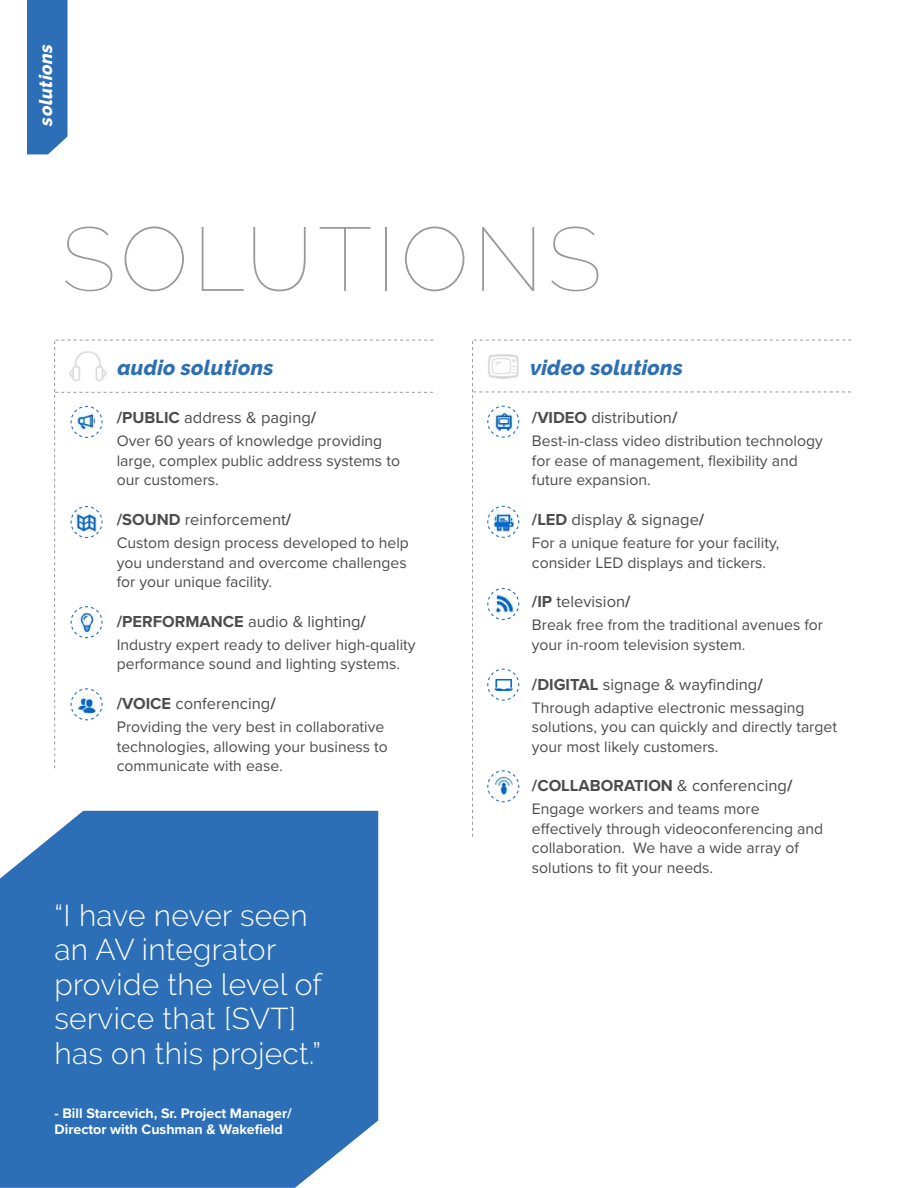
<style>
.page{position:relative;width:918px;height:1188px;background:#fff}
.page>*{position:absolute;margin:0;border:0;box-sizing:border-box;transform-origin:0 0}
.t1{font:100 90px "Raleway";letter-spacing:.05em;color:#9a9899}
.t2{font:300 30px/34.5px "Raleway";letter-spacing:.01em;color:#fff}
.t3{font:italic 800 21px "Raleway";letter-spacing:.01em;color:#2d6fb7}
.t4{font:italic 800 18px "Raleway";letter-spacing:.025em;color:#fff}
.t5{font:16.5px "Proxima Nova";color:#4e4c4d}
.t6{font:700 16.5px "Proxima Nova";color:#4e4c4d}
.t7{font:15.75px/19.5px "Proxima Nova";color:#4e4c4d}
.t8{font:700 14.25px/16.5px "Proxima Nova";color:#fff}
.s1{font-weight:700}
.s2{font-weight:400}
</style>
<div class="page">
<div style="left:27px;top:0;width:41px;height:154px;background:#2d6fb7"></div>
<div style="left:0;top:811px;width:378px;height:377px;background:#2d6fb7"></div>
<svg style="left:472px;top:340px;width:379px;height:497px"></svg>
<svg style="left:54px;top:340px;width:379px;height:428px"></svg>
<p class="t4" style="left:36px;top:126px;width:83px;rotate:-90deg">solutions</p>
<h1 class="t1" style="left:62px;top:206px;width:542px">SOLUTIONS</h1>
<h3 class="t3" style="left:117px;top:356px;width:158px">audio solutions</h3>
<p class="t5" style="left:117px;top:408px;width:201px"><span class="s1">/PUBLIC</span> address &amp; paging<span class="s1">/</span></p>
<p class="t7" style="left:117px;top:432px;width:285px">Over 60 years of knowledge providing large, complex public address systems to our customers.</p>
<p class="t5" style="left:117px;top:510px;width:176px"><span class="s1">/SOUND</span> reinforcement<span class="s1">/</span></p>
<p class="t7" style="left:117px;top:533px;width:294px">Custom design process developed to help you understand and overcome challenges for your unique facility.</p>
<p class="t5" style="left:117px;top:612px;width:251px"><span class="s1">/PERFORMANCE</span> audio &amp; lighting<span class="s1">/</span></p>
<p class="t7" style="left:117px;top:635px;width:300px">Industry expert ready to deliver high-quality performance sound and lighting systems.</p>
<p class="t5" style="left:117px;top:694px;width:161px"><span class="s1">/VOICE</span> conferencing<span class="s1">/</span></p>
<p class="t7" style="left:117px;top:717px;width:273px">Providing the very best in collaborative technologies, allowing your business to communicate with ease.</p>
<h3 class="t3" style="left:530px;top:356px;width:155px">video solutions</h3>
<p class="t5" style="left:532px;top:408px;width:147px"><span class="s1">/VIDEO</span> distribution<span class="s1">/</span></p>
<p class="t7" style="left:532px;top:432px;width:292px">Best-in-class video distribution technology for ease of management, flexibility and future expansion.</p>
<p class="t5" style="left:532px;top:510px;width:174px"><span class="s1">/LED</span> display &amp; signage<span class="s1">/</span></p>
<p class="t7" style="left:532px;top:533px;width:249px">For a unique feature for your facility, consider LED displays and tickers.</p>
<p class="t5" style="left:532px;top:592px;width:100px"><span class="s1">/IP</span> television<span class="s1">/</span></p>
<p class="t7" style="left:532px;top:616px;width:293px">Break free from the traditional avenues for your in-room television system.</p>
<p class="t5" style="left:532px;top:674px;width:232px"><span class="s1">/DIGITAL</span> signage &amp; wayfinding<span class="s1">/</span></p>
<p class="t7" style="left:532px;top:698px;width:307px">Through adaptive electronic messaging solutions, you can quickly and directly target your most likely customers.</p>
<p class="t6" style="left:532px;top:776px;width:262px">/COLLABORATION <span class="s2">&amp; conferencing</span>/</p>
<p class="t7" style="left:532px;top:800px;width:293px">Engage workers and teams more effectively through videoconferencing and collaboration. We have a wide array of solutions to fit your needs.</p>
<h2 class="t2" style="left:55px;top:898px;width:269px">“I have never seen an AV integrator provide the level of service that [SVT] has on this project.”</h2>
<p class="t8" style="left:55px;top:1106px;width:239px">- Bill Starcevich, Sr. Project Manager/<br>Director with Cushman &amp; Wakefield</p>
</div>
